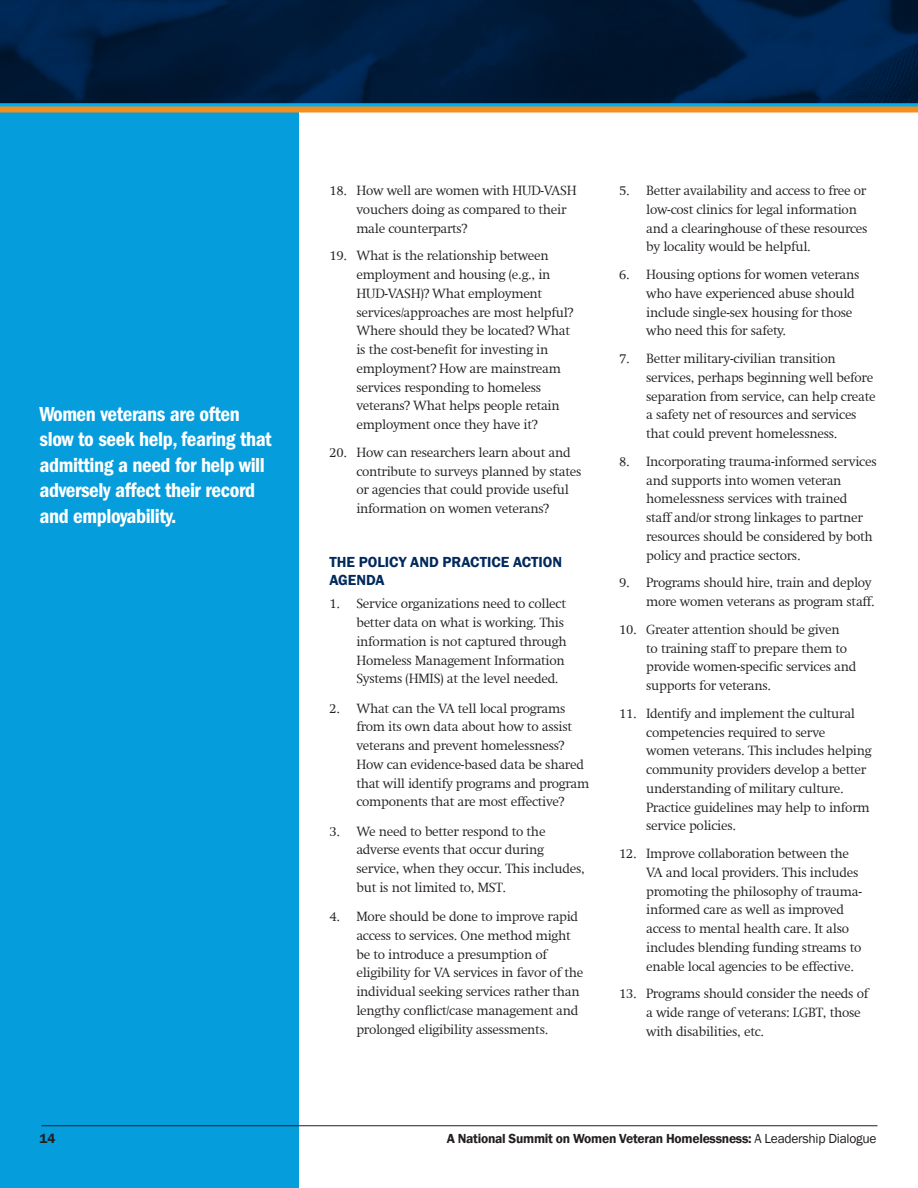
<style>
.page{position:relative;width:918px;height:1188px;background:#fff}
.page>*{position:absolute;margin:0;border:0;box-sizing:border-box;transform-origin:0 0}
.Quote_blue{font:600 condensed 21px/25.5px "Franklin Gothic";letter-spacing:-.02em;color:#fff}
.t1{font:600 15px/18px "Franklin Gothic";color:#00295c}
.Main_body_text{font:300 13.5px/18.8px "Swift Com";letter-spacing:-.02em;color:#231f20}
.t2{font:600 13.5px "Franklin Gothic";letter-spacing:-.02em;color:#231f20}
.s1{font-weight:400}
</style>
<div class="page">
<div style="left:0;top:94px;width:298px;height:1094px;background:#069ddc"></div>
<hr style="left:41px;top:1125px;width:837px;height:1px;background:#231f20">
<img style="left:0;top:0;width:918px;height:103px">
<div style="left:0;top:103px;width:918px;height:6px;background:#00aeef"></div>
<div style="left:0;top:106px;width:918px;height:6px;background:#f68e1e"></div>
<p class="Quote_blue" style="left:40px;top:401px;width:234px">Women veterans are often slow to seek help, fearing that admitting a need for help will adversely affect their record and employability.</p>
<p class="Main_body_text" style="left:356px;top:181px;width:222px;text-indent:-27px">18. How well are women with HUD-VASH vouchers doing as compared to their male counterparts?</p>
<p class="Main_body_text" style="left:356px;top:246px;width:218px;text-indent:-27px">19. What is the relationship between employment and housing (e.g., in HUD-VASH)? What employment services/approaches are most helpful?<br>Where should they be located? What is the cost-benefit for investing in employment? How are mainstream services responding to homeless veterans? What helps people retain employment once they have it?</p>
<p class="Main_body_text" style="left:356px;top:443px;width:227px;text-indent:-27px">20. How can researchers learn about and contribute to surveys planned by states or agencies that could provide useful information on women veterans?</p>
<p class="t1" style="left:329px;top:553px;width:234px">THE POLICY AND PRACTICE ACTION<br>AGENDA</p>
<p class="Main_body_text" style="left:356px;top:594px;width:212px;text-indent:-27px">1. Service organizations need to collect better data on what is working. This information is not captured through Homeless Management Information Systems (HMIS) at the level needed.</p>
<p class="Main_body_text" style="left:356px;top:699px;width:234px;text-indent:-27px">2. What can the VA tell local programs from its own data about how to assist veterans and prevent homelessness?<br>How can evidence-based data be shared that will identify programs and program components that are most effective?</p>
<p class="Main_body_text" style="left:356px;top:822px;width:230px;text-indent:-27px">3. We need to better respond to the adverse events that occur during service, when they occur. This includes, but is not limited to, MST.</p>
<p class="Main_body_text" style="left:356px;top:907px;width:229px;text-indent:-27px">4. More should be done to improve rapid access to services. One method might be to introduce a presumption of eligibility for VA services in favor of the individual seeking services rather than lengthy conflict/case management and prolonged eligibility assessments.</p>
<p class="Main_body_text" style="left:646px;top:181px;width:223px;text-indent:-27px">5. Better availability and access to free or low-cost clinics for legal information and a clearinghouse of these resources by locality would be helpful.</p>
<p class="Main_body_text" style="left:646px;top:265px;width:215px;text-indent:-27px">6. Housing options for women veterans who have experienced abuse should include single-sex housing for those who need this for safety.</p>
<p class="Main_body_text" style="left:646px;top:349px;width:231px;text-indent:-27px">7. Better military-civilian transition services, perhaps beginning well before separation from service, can help create a safety net of resources and services that could prevent homelessness.</p>
<p class="Main_body_text" style="left:646px;top:452px;width:232px;text-indent:-27px">8. Incorporating trauma-informed services and supports into women veteran homelessness services with trained<br>staff and/or strong linkages to partner resources should be considered by both policy and practice sectors.</p>
<p class="Main_body_text" style="left:619px;top:573px;width:257px;text-align:right">9. Programs should hire, train and deploy more women veterans as program staff.</p>
<p class="Main_body_text" style="left:646px;top:620px;width:212px;text-indent:-27px">10. Greater attention should be given<br>to training staff to prepare them to provide women-specific services and supports for veterans.</p>
<p class="Main_body_text" style="left:646px;top:704px;width:227px;text-indent:-27px">11. Identify and implement the cultural competencies required to serve women veterans. This includes helping community providers develop a better understanding of military culture.<br>Practice guidelines may help to inform service policies.</p>
<p class="Main_body_text" style="left:646px;top:844px;width:217px;text-indent:-27px">12. Improve collaboration between the VA and local providers. This includes promoting the philosophy of trauma&shy;informed care as well as improved access to mental health care. It also includes blending funding streams to enable local agencies to be effective.</p>
<p class="Main_body_text" style="left:646px;top:984px;width:224px;text-indent:-27px">13. Programs should consider the needs of a wide range of veterans: LGBT, those with disabilities, etc.</p>
<p class="t2" style="left:40px;top:1131px;width:17px">14</p>
<p class="t2" style="left:447px;top:1131px;width:431px">A National Summit on Women Veteran Homelessness: <span class="s1">A Leadership Dialogue</span></p>
</div>
